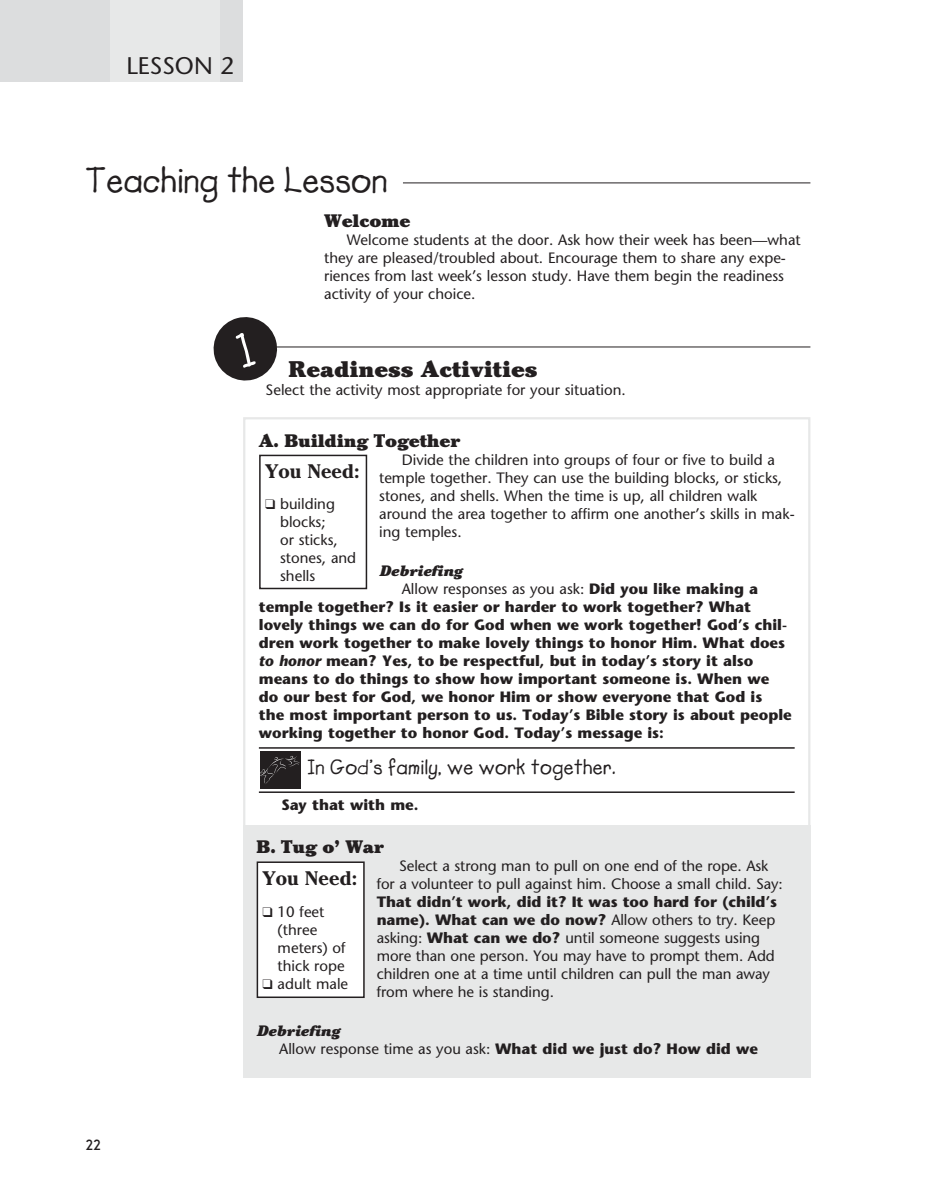
<style>
.page{position:relative;width:932px;height:1202px;background:#fff}
.page>*{position:absolute;margin:0;border:0;box-sizing:border-box;transform-origin:0 0}
.t1{font:36px "Lemonade ICG Bold";color:#231f20}
.t2{font:24px "Stone Sans";color:#231f20}
.Readiness{font:900 22.5px "Cheltenham";color:#231f20}
.Power_Point{font:21px "Lemonade ICG Bold";letter-spacing:.015em;color:#231f20}
.You_Need{font:700 19.5px "Cheltenham";color:#231f20}
.Activities_Subhead{font:900 18px "Cheltenham";letter-spacing:-.01em;color:#231f20}
.You_Need_Items{font:15px/18px "Stone Sans";color:#231f20}
.t3{font:700 15px/18px "Stone Sans";color:#231f20}
.Breaker{font:italic 900 15px "Cheltenham";color:#231f20}
.t4{font:700 15px "New Garden";color:#231f20}
.s1{font-weight:400}
.s2{font-style:italic}
.s3{font-weight:700}
</style>
<div class="page">
<div style="left:0;top:0;width:110px;height:81px;background:#dcddde"></div>
<div style="left:110px;top:0;width:111px;height:81px;background:#e7e8e8"></div>
<div style="left:221px;top:0;width:22px;height:81px;background:#dcddde"></div>
<hr style="left:403px;top:182px;width:407px;height:1px;background:#231f20">
<hr style="left:259px;top:747px;width:535px;height:1px;background:#231f20">
<hr style="left:259px;top:791px;width:535px;height:2px;background:#231f20">
<div style="left:260px;top:751px;width:40px;height:37px;background:#231f20"></div>
<svg style="left:260px;top:756px;width:39px;height:28px"></svg>
<div style="left:243px;top:825px;width:567px;height:252px;background:#e7e8e8"></div>
<hr style="left:216px;top:346px;width:594px;height:1px;background:#231f20">
<div style="left:259px;top:454px;width:108px;height:135px;border:2px solid #231f20"></div>
<div style="left:257px;top:862px;width:107px;height:135px;background:#fff"></div>
<div style="left:256px;top:861px;width:108px;height:137px;border:2px solid #231f20"></div>
<svg style="left:213px;top:317px;width:67px;height:64px"></svg>
<p class="t2" style="left:126px;top:51px;width:109px">LESSON 2</p>
<p class="t1" style="left:86px;top:159px;width:303px">Teaching the Lesson</p>
<p class="Activities_Subhead" style="left:324px;top:210px;width:88px">Welcome</p>
<p class="You_Need_Items" style="left:324px;top:231px;width:478px;text-indent:22px">Welcome students at the door. Ask how their week has been—what they are pleased/troubled about. Encourage them to share any expe&shy;riences from last week’s lesson study. Have them begin the readiness activity of your choice.</p>
<p class="Readiness" style="left:288px;top:356px;width:251px">Readiness Activities</p>
<p class="You_Need_Items" style="left:266px;top:381px;width:362px">Select the activity most appropriate for your situation.</p>
<p class="t4" style="left:86px;top:1136px;width:17px">22</p>
<p class="Activities_Subhead" style="left:259px;top:430px;width:203px">A. Building Together</p>
<p class="You_Need_Items" style="left:379px;top:451px;width:417px;text-indent:22px">Divide the children into groups of four or five to build a temple together. They can use the building blocks, or sticks, stones, and shells. When the time is up, all children walk around the area together to affirm one another’s skills in mak&shy;ing temples.</p>
<p class="Breaker" style="left:379px;top:562px;width:85px">Debriefing</p>
<p class="t3" style="left:259px;top:580px;width:534px;text-indent:143px"><span class="s1">Allow responses as you ask:</span> Did you like making a temple together? Is it easier or harder to work together? What lovely things we can do for God when we work together! God’s chil&shy;dren work together to make lovely things to honor Him. What does <span class="s2">to honor</span> mean? Yes, to be respectful, but in today’s story it also means to do things to show how important someone is. When we do our best for God, we honor Him or show everyone that God is<br>the most important person to us. Today’s Bible story is about people working together to honor God. Today’s message is:</p>
<p class="Power_Point" style="left:307px;top:755px;width:309px">In God’s family, we work together.</p>
<p class="t3" style="left:281px;top:796px;width:139px">Say that with me.</p>
<p class="Activities_Subhead" style="left:256px;top:835px;width:129px">B. Tug o’ War</p>
<p class="You_Need_Items" style="left:376px;top:856px;width:407px;text-indent:22px">Select a strong man to pull on one end of the rope. Ask for a volunteer to pull against him. Choose a small child. Say:<br><span class="s3">That didn’t work, did it? It was too hard for (child’s name). What can we do now?</span> Allow others to try. Keep asking: <span class="s3">What can we do?</span> until someone suggests using more than one person. You may have to prompt them. Add children one at a time until children can pull the man away from where he is standing.</p>
<p class="Breaker" style="left:256px;top:1021px;width:85px">Debriefing</p>
<p class="You_Need_Items" style="left:279px;top:1039px;width:480px">Allow response time as you ask: <span class="s3">What did we just do? How did we</span></p>
<p class="You_Need" style="left:265px;top:459px;width:96px">You Need:</p>
<p class="You_Need_Items" style="left:280px;top:495px;width:78px;text-indent:-15px">❑ building blocks;<br>or sticks, stones, and shells</p>
<p class="You_Need" style="left:262px;top:867px;width:96px">You Need:</p>
<p class="You_Need_Items" style="left:278px;top:902px;width:69px;text-indent:-15px">❑ 10 feet (three meters) of thick rope</p>
<p class="You_Need_Items" style="left:262px;top:974px;width:87px">❑ adult male</p>
</div>
